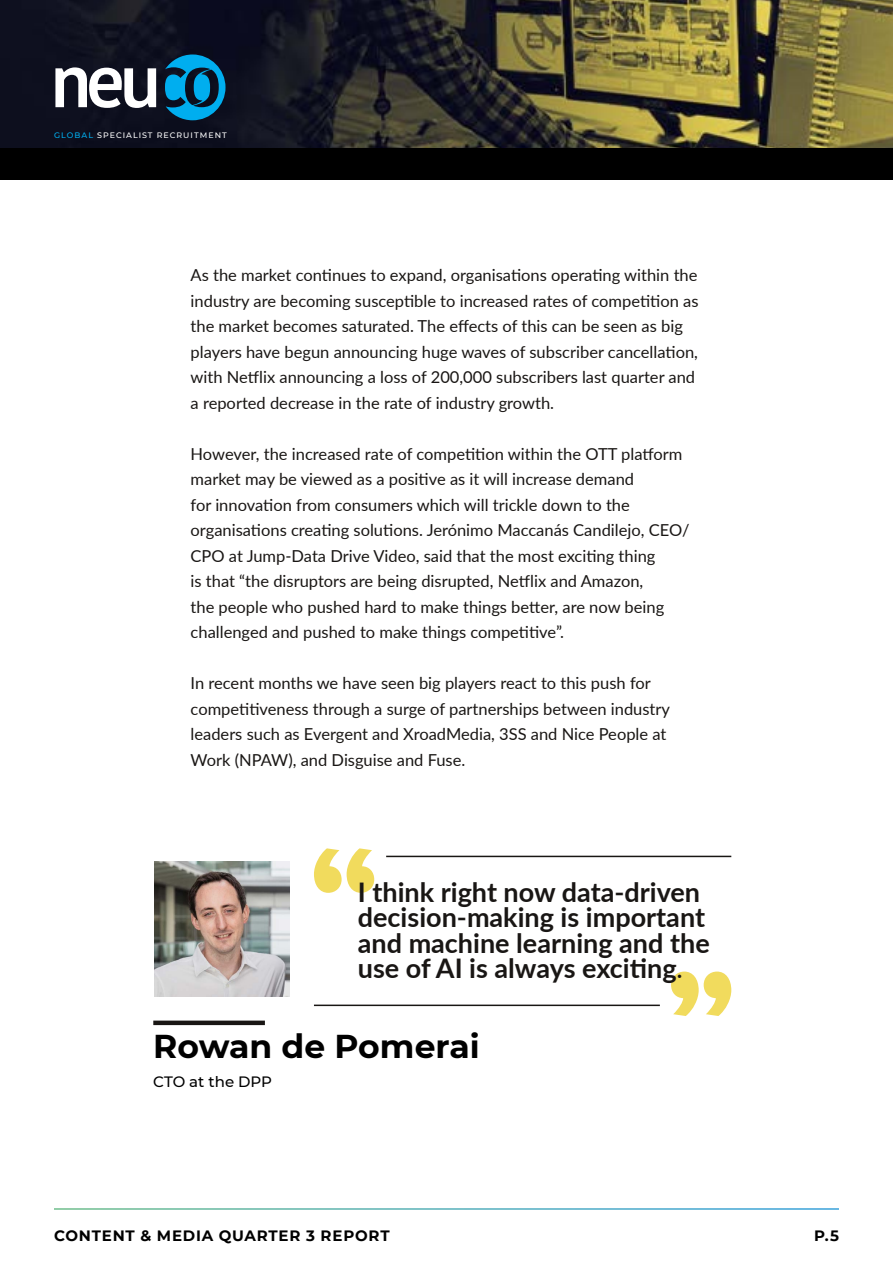
<style>
.page{position:relative;width:893px;height:1263px;background:#fff}
.page>*{position:absolute;margin:0;border:0;box-sizing:border-box;transform-origin:0 0}
.t1{font:700 33px "Montserrat";color:#000}
.t2{font:700 27px/25.5px "Lato";color:#191614}
.t3{font:16.5px/25.5px "Lato";color:#191614}
.t4{font:700 15px "Montserrat";letter-spacing:.05em;color:#000}
.t5{font:500 15px "Montserrat";color:#000}
.t6{font:500 7.95px "Montserrat";letter-spacing:.13em;color:#fff}
.s1{color:#00aeef}
.s2{font-weight:400}
</style>
<div class="page">
<img style="left:0;top:0;width:893px;height:148px">
<div style="left:0;top:148px;width:893px;height:32px;background:#000"></div>
<hr style="left:386px;top:856px;width:345px;height:1px;background:#191614">
<hr style="left:314px;top:1004px;width:346px;height:2px;background:#191614">
<svg style="left:314px;top:848px;width:60px;height:45px"></svg>
<svg style="left:671px;top:971px;width:60px;height:45px"></svg>
<img style="left:154px;top:861px;width:135px;height:135px">
<div style="left:153px;top:1020px;width:112px;height:5px;background:#191614"></div>
<svg style="left:55px;top:67px;width:101px;height:41px"></svg>
<svg style="left:165px;top:54px;width:60px;height:66px;background:#056793"></svg>
<p class="t6" style="left:54px;top:130px;width:174px"><span class="s1">GLOBAL</span> SPECIALIST RECRUITMENT</p>
<p class="t3" style="left:191px;top:262px;width:509px">As the market continues to expand, organisations operating within the industry are becoming susceptible to increased rates of competition as the market becomes saturated. The effects of this can be seen as big players have begun announcing huge waves of subscriber cancellation, with Netflix announcing a loss of 200,000 subscribers last quarter and a reported decrease in the rate of industry growth.</p>
<p class="t3" style="left:191px;top:440px;width:500px">However, the increased rate of competition within the OTT platform market may be viewed as a positive as it will increase demand<br>for innovation from consumers which will trickle down to the organisations creating solutions. Jerónimo Maccanás Candilejo, CEO/ CPO at Jump-Data Drive Video, said that the most exciting thing<br>is that “the disruptors are being disrupted, Netflix and Amazon,<br>the people who pushed hard to make things better, are now being challenged and pushed to make things competitive”.</p>
<p class="t3" style="left:191px;top:670px;width:481px">In recent months we have seen big players react to this push for competitiveness through a surge of partnerships between industry leaders such as Evergent and XroadMedia, 3SS and Nice People at Work (NPAW), and Disguise and Fuse.</p>
<h2 class="t2" style="left:358px;top:878px;width:353px">I think right now data-driven decision-making is important and machine learning and the use of AI is always exciting<span class="s2">.</span></h2>
<h1 class="t1" style="left:153px;top:1022px;width:328px">Rowan de Pomerai</h1>
<p class="t5" style="left:153px;top:1071px;width:120px">CTO at the DPP</p>
<p class="t4" style="left:54px;top:1224px;width:337px">CONTENT &amp; MEDIA QUARTER 3 REPORT</p>
<p class="t4" style="left:814px;top:1224px;width:26px">P.5</p>
</div>
